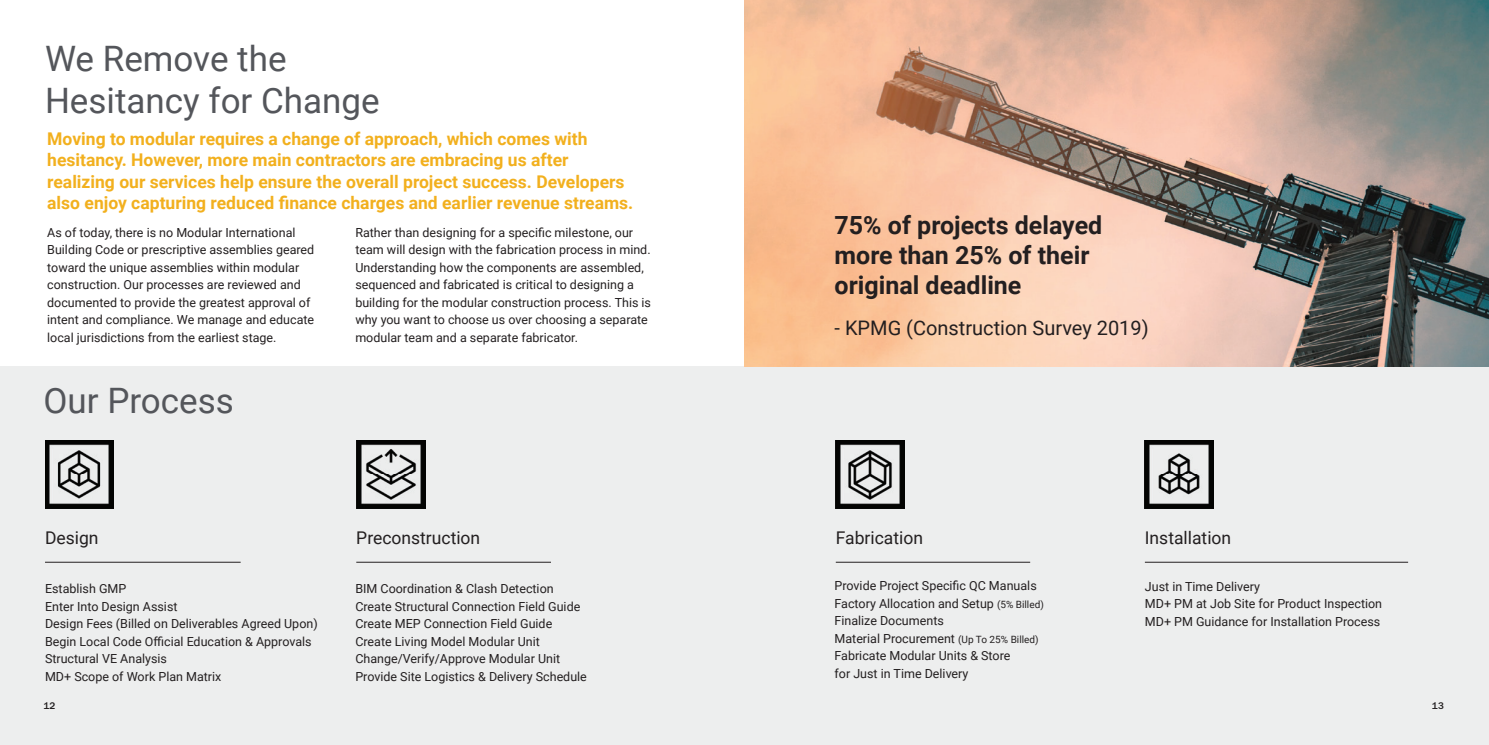
<style>
.page{position:relative;width:1489px;height:745px;background:#fff}
.page>*{position:absolute;margin:0;border:0;box-sizing:border-box;transform-origin:0 0}
.t1{font:35px/42px "Roboto";color:#54565b}
.t2{font:700 25px/30px "Roboto";color:#231f20}
.t3{font:20px "Roboto";color:#231f20}
.t4{font:700 17.5px/21px "Roboto";color:#f2b01e}
.t5{font:17.5px "Roboto";color:#231f20}
.t6{font:12.5px/17.5px "Roboto";color:#231f20}
.t7{font:500 10px "Franklin Gothic URW";color:#231f20}
.s1{font-size:10px}
</style>
<div class="page">
<div style="left:0;top:366px;width:1488px;height:378px;background:#edeeee"></div>
<img style="left:45px;top:440px;width:69px;height:68px">
<hr style="left:45px;top:561px;width:196px;height:1px;background:#231f20">
<hr style="left:356px;top:561px;width:195px;height:1px;background:#231f20">
<img style="left:356px;top:440px;width:69px;height:68px">
<img style="left:744px;top:0;width:744px;height:366px">
<hr style="left:835px;top:561px;width:195px;height:1px;background:#231f20">
<hr style="left:1144px;top:561px;width:263px;height:1px;background:#231f20">
<img style="left:835px;top:440px;width:69px;height:68px">
<img style="left:1144px;top:440px;width:69px;height:68px">
<h1 class="t1" style="left:45px;top:37px;width:336px">We Remove the<br>Hesitancy for Change</h1>
<p class="t4" style="left:47px;top:128px;width:587px">Moving to modular requires a change of approach, which comes with hesitancy. However, more main contractors are embracing us after realizing our services help ensure the overall project success. Developers also enjoy capturing reduced finance charges and earlier revenue streams.</p>
<p class="t6" style="left:355px;top:223px;width:297px">Rather than designing for a specific milestone, our team will design with the fabrication process in mind.<br>Understanding how the components are assembled, sequenced and fabricated is critical to designing a building for the modular construction process. This is why you want to choose us over choosing a separate modular team and a separate fabricator.</p>
<p class="t6" style="left:47px;top:223px;width:268px">As of today, there is no Modular International Building Code or prescriptive assemblies geared toward the unique assemblies within modular construction. Our processes are reviewed and documented to provide the greatest approval of intent and compliance. We manage and educate local jurisdictions from the earliest stage.</p>
<h1 class="t1" style="left:43px;top:378px;width:192px">Our Process</h1>
<h3 class="t5" style="left:45px;top:525px;width:55px">Design</h3>
<h3 class="t5" style="left:356px;top:525px;width:125px">Preconstruction</h3>
<p class="t6" style="left:45px;top:579px;width:274px">Establish GMP<br>Enter Into Design Assist<br>Design Fees (Billed on Deliverables Agreed Upon)<br>Begin Local Code Official Education &amp; Approvals<br>Structural VE Analysis<br>MD+ Scope of Work Plan Matrix</p>
<p class="t6" style="left:355px;top:579px;width:233px">BIM Coordination &amp; Clash Detection Create Structural Connection Field Guide Create MEP Connection Field Guide Create Living Model Modular Unit Change/Verify/Approve Modular Unit Provide Site Logistics &amp; Delivery Schedule</p>
<p class="t7" style="left:43px;top:698px;width:14px">12</p>
<h2 class="t2" style="left:834px;top:209px;width:269px">75% of projects delayed more than 25% of their original deadline</h2>
<h3 class="t3" style="left:834px;top:314px;width:316px">- KPMG (Construction Survey 2019)</h3>
<h3 class="t5" style="left:835px;top:525px;width:89px">Fabrication</h3>
<h3 class="t5" style="left:1144px;top:525px;width:88px">Installation</h3>
<p class="t6" style="left:834px;top:576px;width:211px">Provide Project Specific QC Manuals<br>Factory Allocation and Setup <span class="s1">(5% Billed)<br></span>Finalize Documents<br>Material Procurement <span class="s1">(Up To 25% Billed)<br></span>Fabricate Modular Units &amp; Store<br>for Just in Time Delivery</p>
<p class="t6" style="left:1144px;top:576px;width:239px">Just in Time Delivery<br>MD+ PM at Job Site for Product Inspection<br>MD+ PM Guidance for Installation Process</p>
<p class="t7" style="left:1431px;top:698px;width:13px">13</p>
</div>
